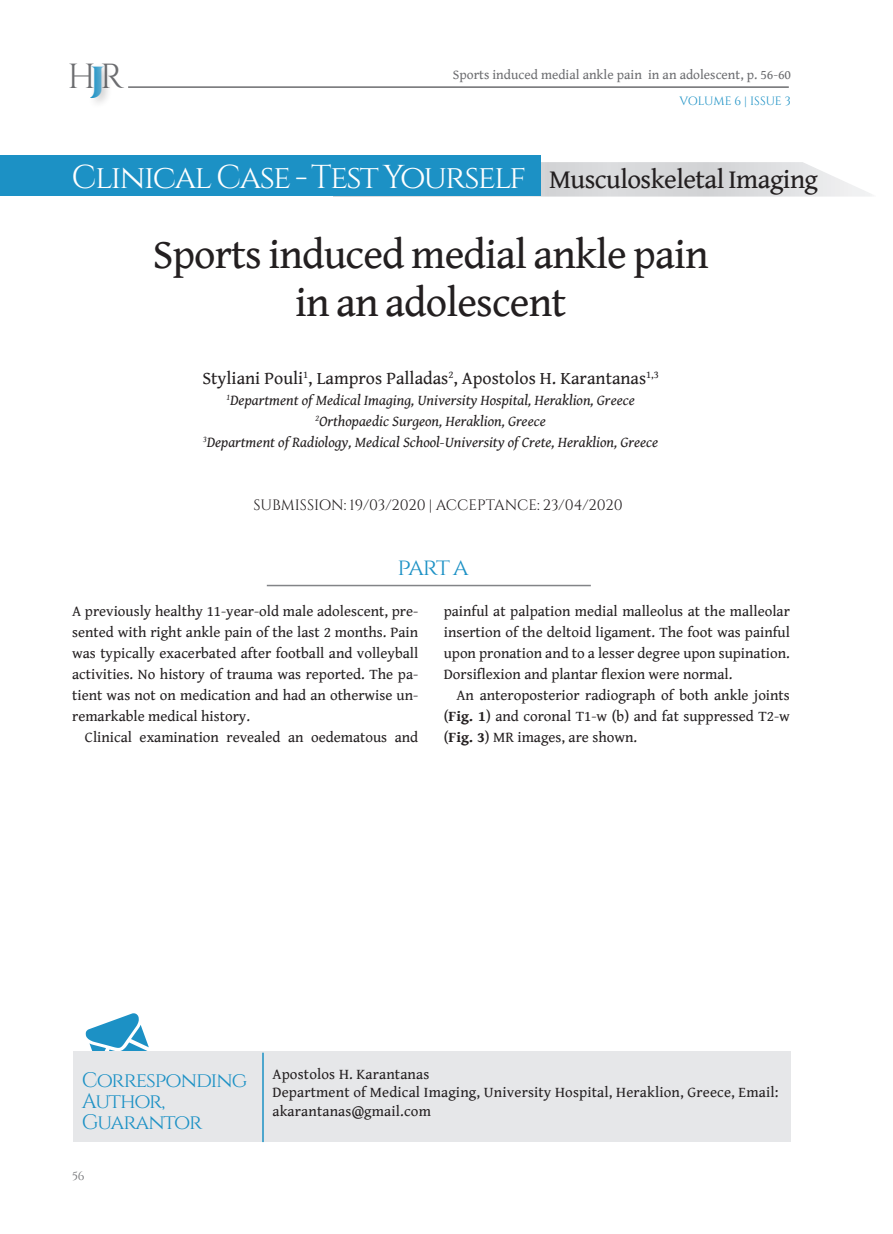
<style>
.page{position:relative;width:893px;height:1234px;background:#fff}
.page>*{position:absolute;margin:0;border:0;box-sizing:border-box;transform-origin:0 0}
.Titlos{font:42px "Gentium Book Basic";letter-spacing:-.02em;color:#231f20}
.t1{font:34.8px "Cinzel";color:#6c6d70}
.Reff{font:33px "Cinzel";letter-spacing:-.05em;color:#fff}
.Titlos-2{font:27px "Gentium Book Basic";letter-spacing:-.02em;color:#231f20}
.Reff-2{font:24px "Cinzel";color:#1c91c5}
.Reff-3{font:21px/21px "Cinzel";letter-spacing:-.05em;color:#1c91c5}
.t2{font:18px "Gentium Book Basic";color:#231f20}
.Βασικό{font:15px/21px "Gentium Book Basic";color:#231f20;text-align:justify}
.t3{font:italic 15px "Gentium Book Basic";color:#231f20}
.TEXT_new{font:15px "Cinzel";color:#231f20}
.t4{font:13.5px "Gentium Book Basic";color:#6c6d70}
.t5{font:12px "Cinzel";letter-spacing:-.015em;color:#1c91c5}
.t6{font:12px "Cinzel";color:#6c6d70}
.s1{font-weight:900;color:#1c91c5}
.s2{font-weight:700}
</style>
<div class="page">
<hr style="left:128px;top:86px;width:661px;height:2px;background:#6c6d70">
<div style="left:87px;top:62px;width:27px;height:47px;background:#231f20;opacity:.25"></div>
<svg style="left:540px;top:162px;width:332px;height:34px;background:#dcdee0"></svg>
<div style="left:0;top:156px;width:540px;height:40px;background:#1c91c5"></div>
<hr style="left:267px;top:584px;width:324px;height:2px;background:#828487">
<svg style="left:86px;top:1013px;width:63px;height:38px"></svg>
<div style="left:73px;top:1051px;width:718px;height:90px;background:#e6e7e9"></div>
<hr style="left:262px;top:1052px;width:2px;height:89px;background:#1c91c5">
<h2 class="t1" style="left:68px;top:56px;width:58px">H<span class="s1">J</span>R</h2>
<p class="t4" style="left:453px;top:65px;width:340px">Sports induced medial ankle pain in an adolescent, p. 56-60</p>
<p class="t5" style="left:679px;top:94px;width:113px">VOLUME 6 | ISSUE 3</p>
<p class="Reff" style="left:72px;top:157px;width:456px">Clinical Case - Test Yourself</p>
<p class="Titlos-2" style="left:549px;top:159px;width:271px">Musculoskeletal Imaging</p>
<p class="Titlos" style="left:153px;top:223px;width:557px">Sports induced medial ankle pain</p>
<p class="Titlos" style="left:295px;top:271px;width:273px">in an adolescent</p>
<p class="t2" style="left:202px;top:365px;width:458px">Styliani Pouli<sup>1</sup>, Lampros Palladas<sup>2</sup>, Apostolos H. Karantanas<sup>1,3</sup></p>
<p class="t3" style="left:227px;top:389px;width:410px"><sup>1</sup>Department of Medical Imaging, University Hospital, Heraklion, Greece</p>
<p class="t3" style="left:316px;top:410px;width:232px"><sup>2</sup>Orthopaedic Surgeon, Heraklion, Greece</p>
<p class="t3" style="left:203px;top:431px;width:457px"><sup>3</sup>Department of Radiology, Medical School-University of Crete, Heraklion, Greece</p>
<p class="TEXT_new" style="left:253px;top:496px;width:371px">SUBMISSION: 19/03/2020 | ACCEPTANCE: 23/04/2020</p>
<p class="Reff-2" style="left:397px;top:552px;width:73px">part a</p>
<p class="Βασικό" style="left:72px;top:599px;width:348px">A previously healthy 11-year-old male adolescent, pre&shy;sented with right ankle pain of the last 2 months. Pain was typically exacerbated after football and volleyball activities. No history of trauma was reported. The pa&shy;tient was not on medication and had an otherwise un&shy;remarkable medical history.</p>
<p class="Βασικό" style="left:85px;top:725px;width:335px">Clinical examination revealed an oedematous and</p>
<p class="Βασικό" style="left:444px;top:599px;width:348px">painful at palpation medial malleolus at the malleolar insertion of the deltoid ligament. The foot was painful upon pronation and to a lesser degree upon supination.<br>Dorsiflexion and plantar flexion were normal.</p>
<p class="Βασικό" style="left:444px;top:683px;width:348px;text-indent:13px">An anteroposterior radiograph of both ankle joints (<span class="s2">Fig. 1</span>) and coronal T1-w (b) and fat suppressed T2-w (<span class="s2">Fig. 3</span>) MR images, are shown.</p>
<p class="Reff-3" style="left:82px;top:1068px;width:167px">Corresponding<br>Author,<br>Guarantor</p>
<p class="Βασικό" style="left:272px;top:1062px;width:158px">Apostolos H. Karantanas</p>
<p class="Βασικό" style="left:272px;top:1082px;width:507px;line-height:18.8px">Department of Medical Imaging, University Hospital, Heraklion, Greece, Email: akarantanas@gmail.com</p>
<p class="t6" style="left:72px;top:1168px;width:14px">56</p>
</div>
